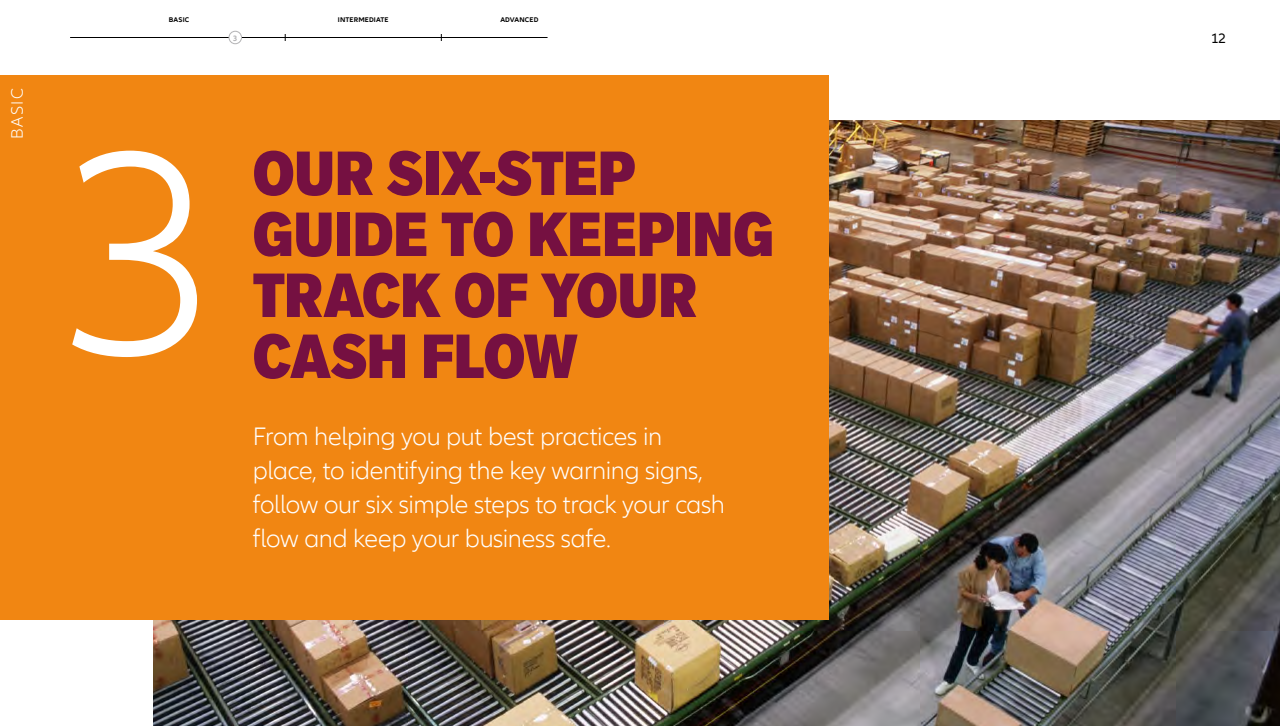
<style>
.page{position:relative;width:1280px;height:726px;background:#fff}
.page>*{position:absolute;margin:0;border:0;box-sizing:border-box;transform-origin:0 0}
.t1{font:300 300px "Allianz Neo";color:#fff}
.t2{font:900 condensed 61px/61px "Applied Sans Pro";letter-spacing:-.01em;color:#751041}
.t3{font:300 26px/34px "Allianz Neo";letter-spacing:-.015em;color:#fff}
.t4{font:300 17px "Allianz Neo";letter-spacing:.09em;color:#fff}
.t5{font:14px "Allianz Neo";color:#000}
.t6{font:700 8px "Allianz Neo";color:#b3b3b5}
.t7{font:700 7px "Allianz Neo";letter-spacing:.02em;color:#000}
</style>
<div class="page">
<hr style="left:70px;top:37px;width:477px;height:1px;background:#000">
<img style="left:153px;top:120px;width:1127px;height:606px">
<div style="left:0;top:75px;width:829px;height:545px;background:#f18612"></div>
<div style="left:229px;top:31px;width:13px;height:13px;background:#fff;border-radius:50%"></div>
<div style="left:229px;top:31px;width:13px;height:13px;border:1px solid #b3b3b5;border-radius:50%"></div>
<p class="t4" style="left:8px;top:139px;width:53px;rotate:-90deg">BASIC</p>
<p class="t7" style="left:169px;top:16px;width:22px">BASIC</p>
<p class="t7" style="left:338px;top:16px;width:52px">INTERMEDIATE</p>
<p class="t7" style="left:500px;top:16px;width:39px">ADVANCED</p>
<p class="t6" style="left:233px;top:33px;width:6px">3</p>
<p class="t5" style="left:1211px;top:30px;width:16px">12</p>
<h1 class="t1" style="left:63px;top:85px;width:162px">3</h1>
<h2 class="t2" style="left:253px;top:142px;width:524px">OUR SIX-STEP<br>GUIDE TO KEEPING<br>TRACK OF YOUR</h2>
<h2 class="t2" style="left:253px;top:325px;width:327px">CASH FLOW</h2>
<p class="t3" style="left:253px;top:420px;width:474px">From helping you put best practices in place, to identifying the key warning signs, follow our six simple steps to track your cash flow and keep your business safe.</p>
</div>
